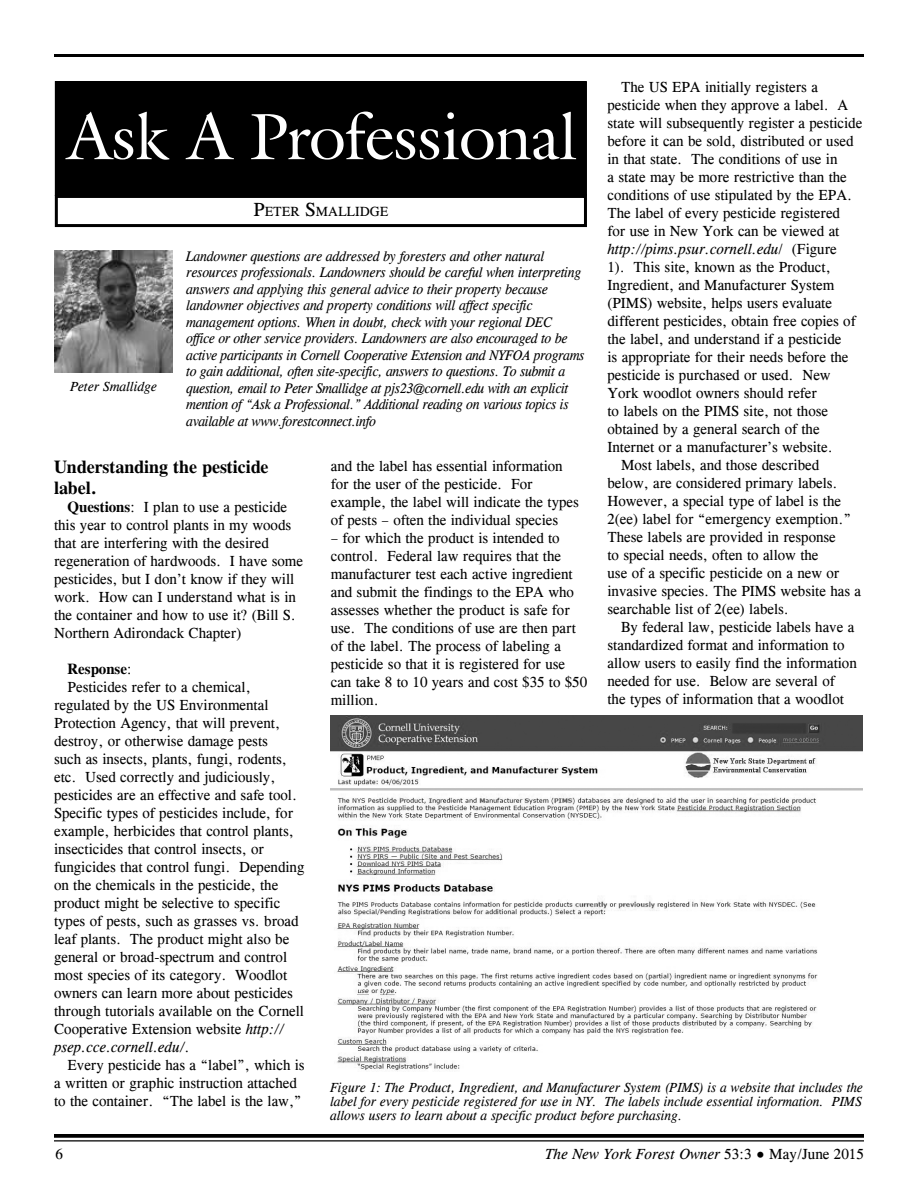
<style>
.page{position:relative;width:918px;height:1188px;background:#fff}
.page>*{position:absolute;margin:0;border:0;box-sizing:border-box;transform-origin:0 0}
.t1{font:64.5px "Galliard IT Cby BT";color:#fff}
.t2{font:700 18px/21.6px "Cg Times";color:#000}
.t3{font:15px/18px "Cg Times";color:#000}
.t4{font:italic 15px "Cg Times";color:#000}
.t5{font:700 15px "Cg Times";color:#000}
.t6{font:italic 14.25px/16.5px "Cg Times";letter-spacing:-.02em;color:#000;scale:.95 1}
.t7{font:13.65px "Cg Times";color:#000}
.t8{font:italic 13.5px/14.2px "Cg Times";color:#000;text-align:justify}
.s1{font-style:normal}
.s2{font-size:19.5px}
.s3{font-weight:700}
.s4{font-weight:400}
.s5{font-style:italic}
.s6{font-style:normal;font-size:12px}
</style>
<div class="page">
<svg style="left:54px;top:1134px;width:810px;height:4px;background:#0f0f0f"></svg>
<hr style="left:54px;top:1140px;width:810px;height:2px;background:#000">
<hr style="left:54px;top:54px;width:810px;height:3px;background:#000">
<img style="left:55px;top:251px;width:118px;height:121px">
<div style="left:55px;top:195px;width:532px;height:32px;border:3px solid #000"></div>
<div style="left:56px;top:82px;width:530px;height:113px;background:#000"></div>
<div style="left:55px;top:81px;width:532px;height:115px;border:2px solid #000"></div>
<img style="left:330px;top:715px;width:532px;height:356px">
<p class="t3" style="left:621px;top:78px;width:199px">The US EPA initially registers a</p>
<p class="t3" style="left:608px;top:96px;width:242px">pesticide when they approve a label. A</p>
<p class="t3" style="left:608px;top:114px;width:256px">state will subsequently register a pesticide</p>
<p class="t3" style="left:608px;top:132px;width:247px">before it can be sold, distributed or used</p>
<p class="t3" style="left:608px;top:150px;width:231px">in that state. The conditions of use in</p>
<p class="t3" style="left:608px;top:168px;width:241px">a state may be more restrictive than the</p>
<p class="t3" style="left:608px;top:186px;width:246px">conditions of use stipulated by the EPA.</p>
<p class="t3" style="left:608px;top:204px;width:234px">The label of every pesticide registered</p>
<p class="t3" style="left:608px;top:222px;width:233px">for use in New York can be viewed at</p>
<p class="t4" style="left:608px;top:240px;width:231px">http://pims.psur.cornell.edu<span class="s1">/ (Figure</span></p>
<p class="t3" style="left:608px;top:258px;width:225px">1). This site, known as the Product,</p>
<p class="t3" style="left:608px;top:276px;width:228px">Ingredient, and Manufacturer System</p>
<p class="t3" style="left:608px;top:294px;width:226px">(PIMS) website, helps users evaluate</p>
<p class="t3" style="left:608px;top:312px;width:250px">different pesticides, obtain free copies of</p>
<p class="t3" style="left:608px;top:330px;width:235px">the label, and understand if a pesticide</p>
<p class="t3" style="left:608px;top:348px;width:243px">is appropriate for their needs before the</p>
<p class="t3" style="left:608px;top:366px;width:225px">pesticide is purchased or used. New</p>
<p class="t3" style="left:608px;top:384px;width:211px">York woodlot owners should refer</p>
<p class="t3" style="left:608px;top:402px;width:222px">to labels on the PIMS site, not those</p>
<p class="t3" style="left:608px;top:420px;width:214px">obtained by a general search of the</p>
<p class="t3" style="left:608px;top:438px;width:227px">Internet or a manufacturer’s website.</p>
<p class="t3" style="left:621px;top:456px;width:200px">Most labels, and those described</p>
<p class="t3" style="left:608px;top:474px;width:232px">below, are considered primary labels.</p>
<p class="t3" style="left:608px;top:492px;width:235px">However, a special type of label is the</p>
<p class="t3" style="left:608px;top:510px;width:245px">2(ee) label for “emergency exemption.”</p>
<p class="t3" style="left:608px;top:528px;width:230px">These labels are provided in response</p>
<p class="t3" style="left:608px;top:546px;width:213px">to special needs, often to allow the</p>
<p class="t3" style="left:608px;top:564px;width:233px">use of a specific pesticide on a new or</p>
<p class="t3" style="left:608px;top:582px;width:255px">invasive species. The PIMS website has a</p>
<p class="t3" style="left:608px;top:600px;width:183px">searchable list of 2(ee) labels.</p>
<p class="t3" style="left:621px;top:618px;width:235px">By federal law, pesticide labels have a</p>
<p class="t3" style="left:608px;top:636px;width:238px">standardized format and information to</p>
<p class="t3" style="left:608px;top:654px;width:251px">allow users to easily find the information</p>
<p class="t3" style="left:608px;top:672px;width:229px">needed for use. Below are several of</p>
<p class="t3" style="left:608px;top:690px;width:238px">the types of information that a woodlot</p>
<h1 class="t1" style="left:66px;top:95px;width:512px">Ask A Professional</h1>
<p class="t7" style="left:253px;top:203px;width:136px"><span class="s2">P</span>ETER <span class="s2">S</span>MALLIDGE</p>
<p class="t6" style="left:186px;top:248px;width:421px">Landowner questions are addressed by foresters and other natural resources professionals. Landowners should be careful when interpreting answers and applying this general advice to their property because landowner objectives and property conditions will affect specific management options. When in doubt, check with your regional DEC<br>office or other service providers. Landowners are also encouraged to be active participants in Cornell Cooperative Extension and NYFOA programs to gain additional, often site-specific, answers to questions. To submit a question, email to Peter Smallidge at pjs23@cornell.edu with an explicit mention of “Ask a Professional.” Additional reading on various topics is available at www.forestconnect.info</p>
<p class="t2" style="left:54px;top:455px;width:216px">Understanding the pesticide label.</p>
<p class="t3" style="left:54px;top:498px;width:251px;text-indent:13px"><span class="s3">Questions</span>: I plan to use a pesticide this year to control plants in my woods that are interfering with the desired regeneration of hardwoods. I have some pesticides, but I don’t know if they will work. How can I understand what is in the container and how to use it? (Bill S.<br>Northern Adirondack Chapter)</p>
<p class="t5" style="left:68px;top:660px;width:66px">Response<span class="s4">:</span></p>
<p class="t3" style="left:68px;top:678px;width:185px">Pesticides refer to a chemical,</p>
<p class="t3" style="left:54px;top:696px;width:216px">regulated by the US Environmental</p>
<p class="t3" style="left:54px;top:714px;width:227px">Protection Agency, that will prevent,</p>
<p class="t3" style="left:54px;top:732px;width:215px">destroy, or otherwise damage pests</p>
<p class="t3" style="left:54px;top:750px;width:234px">such as insects, plants, fungi, rodents,</p>
<p class="t3" style="left:54px;top:768px;width:223px">etc. Used correctly and judiciously,</p>
<p class="t3" style="left:54px;top:786px;width:244px">pesticides are an effective and safe tool.</p>
<p class="t3" style="left:54px;top:804px;width:241px">Specific types of pesticides include, for</p>
<p class="t3" style="left:54px;top:822px;width:241px">example, herbicides that control plants,</p>
<p class="t3" style="left:54px;top:840px;width:212px">insecticides that control insects, or</p>
<p class="t3" style="left:54px;top:858px;width:252px">fungicides that control fungi. Depending</p>
<p class="t3" style="left:54px;top:876px;width:226px">on the chemicals in the pesticide, the</p>
<p class="t3" style="left:54px;top:894px;width:228px">product might be selective to specific</p>
<p class="t3" style="left:54px;top:912px;width:246px">types of pests, such as grasses vs. broad</p>
<p class="t3" style="left:54px;top:930px;width:237px">leaf plants. The product might also be</p>
<p class="t3" style="left:54px;top:948px;width:235px">general or broad-spectrum and control</p>
<p class="t3" style="left:54px;top:966px;width:235px">most species of its category. Woodlot</p>
<p class="t3" style="left:54px;top:984px;width:240px">owners can learn more about pesticides</p>
<p class="t3" style="left:54px;top:1002px;width:251px">through tutorials available on the Cornell</p>
<p class="t3" style="left:54px;top:1020px;width:231px">Cooperative Extension website <span class="s5">http://</span></p>
<p class="t4" style="left:54px;top:1038px;width:137px">psep.cce.cornell.edu/<span class="s1">.</span></p>
<p class="t3" style="left:68px;top:1056px;width:239px">Every pesticide has a “label”, which is</p>
<p class="t3" style="left:54px;top:1074px;width:244px">a written or graphic instruction attached</p>
<p class="t3" style="left:54px;top:1092px;width:249px">to the container. “The label is the law,”</p>
<p class="t8" style="left:70px;top:379px;width:89px">Peter Smallidge</p>
<p class="t3" style="left:331px;top:457px;width:250px">and the label has essential information for the user of the pesticide. For example, the label will indicate the types of pests – often the individual species</p>
<p class="t3" style="left:331px;top:529px;width:258px">– for which the product is intended to control. Federal law requires that the manufacturer test each active ingredient and submit the findings to the EPA who assesses whether the product is safe for use. The conditions of use are then part of the label. The process of labeling a pesticide so that it is registered for use can take 8 to 10 years and cost $35 to $50 million.</p>
<p class="t8" style="left:330px;top:1080px;width:534px">Figure 1: The Product, Ingredient, and Manufacturer System (PIMS) is a website that includes the label for every pesticide registered for use in NY. The labels include essential information. PIMS allows users to learn about a specific product before purchasing.</p>
<p class="t3" style="left:56px;top:1145px;width:9px">6</p>
<p class="t4" style="left:545px;top:1145px;width:320px">The New York Forest Owner <span class="s1">53:3</span> <span class="s6">•</span> <span class="s1">May/June 2015</span></p>
</div>
